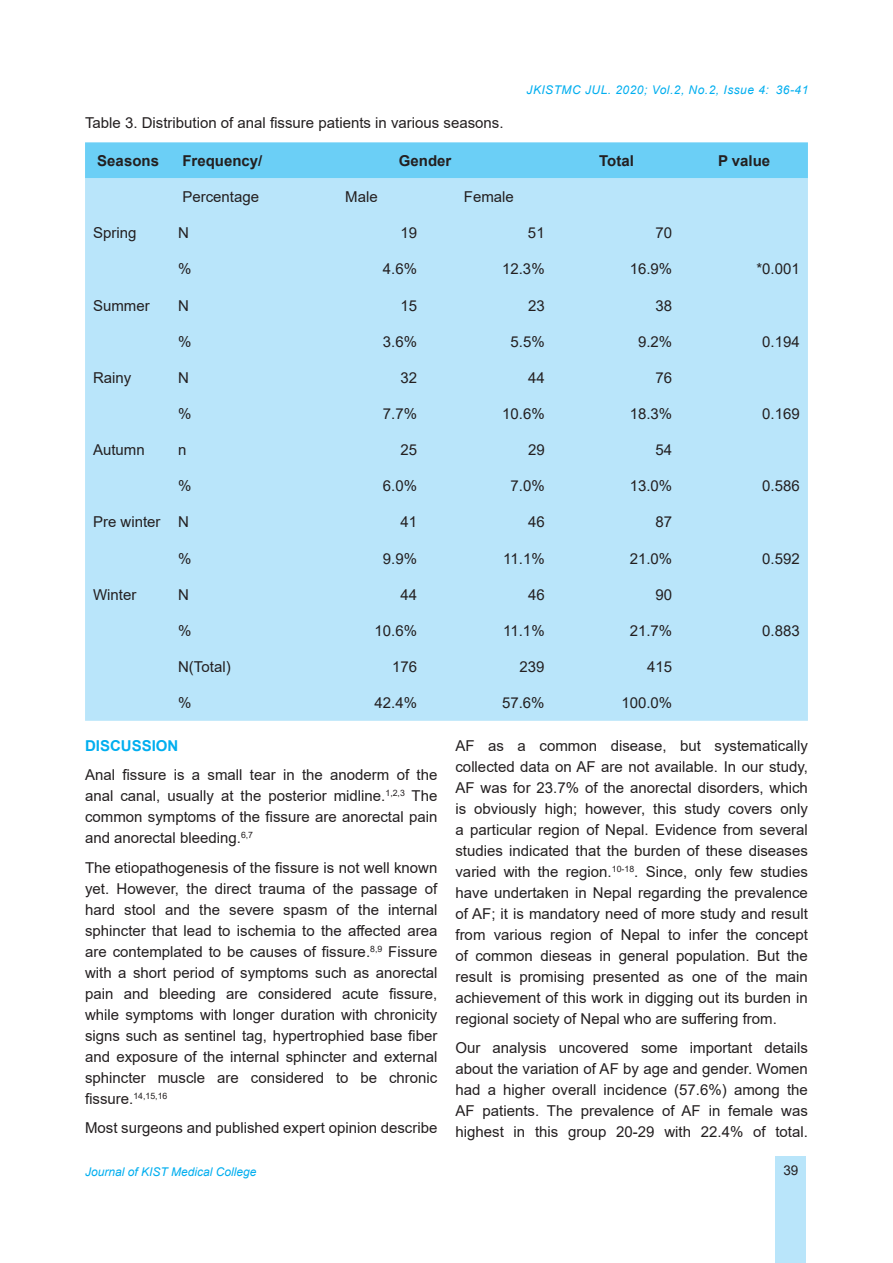
<style>
.page{position:relative;width:893px;height:1263px;background:#fff}
.page>*{position:absolute;margin:0;border:0;box-sizing:border-box;transform-origin:0 0}
.t1{font:15px/21px "Arial";color:#231f20;text-align:justify}
.t2{font:700 15px "Arial";color:#231f20}
.t3{font:700 15px "Arial";color:#00aeef}
.t4{font:13.5px "Arial";color:#231f20}
.t5{font:italic 12px "Arial";letter-spacing:.04em;color:#00aeef}
.t6{font:italic 12px "Arial";color:#00aeef}
</style>
<div class="page">
<div style="left:776px;top:1157px;width:30px;height:106px;background:#b9e5fa"></div>
<div style="left:85px;top:142px;width:723px;height:36px;background:#6bcff6"></div>
<div style="left:85px;top:178px;width:723px;height:543px;background:#b9e5fa"></div>
<p class="t5" style="left:526px;top:82px;width:244px">JKISTMC JUL. 2020; Vol.2, No.2, Issue 4:</p>
<p class="t6" style="left:776px;top:82px;width:34px">36-41</p>
<p class="t1" style="left:85px;top:112px;width:420px">Table 3. Distribution of anal fissure patients in various seasons.</p>
<p class="t2" style="left:97px;top:150px;width:63px">Seasons</p>
<p class="t2" style="left:182px;top:150px;width:82px">Frequency/</p>
<p class="t2" style="left:399px;top:150px;width:54px">Gender</p>
<p class="t2" style="left:599px;top:150px;width:36px">Total</p>
<p class="t2" style="left:718px;top:150px;width:54px">P value</p>
<p class="t1" style="left:182px;top:186px;width:78px">Percentage</p>
<p class="t1" style="left:345px;top:186px;width:34px">Male</p>
<p class="t1" style="left:464px;top:186px;width:52px">Female</p>
<p class="t1" style="left:93px;top:222px;width:45px">Spring</p>
<p class="t1" style="left:178px;top:222px;width:12px">N</p>
<p class="t1" style="left:400px;top:222px;width:18px">19</p>
<p class="t1" style="left:528px;top:222px;width:18px">51</p>
<p class="t1" style="left:656px;top:222px;width:18px">70</p>
<p class="t1" style="left:178px;top:259px;width:15px">%</p>
<p class="t1" style="left:383px;top:259px;width:36px">4.6%</p>
<p class="t1" style="left:502px;top:259px;width:44px">12.3%</p>
<p class="t1" style="left:630px;top:259px;width:44px">16.9%</p>
<p class="t1" style="left:756px;top:259px;width:45px">*0.001</p>
<p class="t1" style="left:93px;top:295px;width:58px">Summer</p>
<p class="t1" style="left:178px;top:295px;width:12px">N</p>
<p class="t1" style="left:400px;top:295px;width:18px">15</p>
<p class="t1" style="left:528px;top:295px;width:18px">23</p>
<p class="t1" style="left:656px;top:295px;width:18px">38</p>
<p class="t1" style="left:178px;top:331px;width:15px">%</p>
<p class="t1" style="left:383px;top:331px;width:36px">3.6%</p>
<p class="t1" style="left:510px;top:331px;width:36px">5.5%</p>
<p class="t1" style="left:638px;top:331px;width:36px">9.2%</p>
<p class="t1" style="left:762px;top:331px;width:39px">0.194</p>
<p class="t1" style="left:93px;top:367px;width:40px">Rainy</p>
<p class="t1" style="left:178px;top:367px;width:12px">N</p>
<p class="t1" style="left:400px;top:367px;width:18px">32</p>
<p class="t1" style="left:528px;top:367px;width:18px">44</p>
<p class="t1" style="left:656px;top:367px;width:18px">76</p>
<p class="t1" style="left:178px;top:403px;width:15px">%</p>
<p class="t1" style="left:383px;top:403px;width:36px">7.7%</p>
<p class="t1" style="left:502px;top:403px;width:44px">10.6%</p>
<p class="t1" style="left:630px;top:403px;width:44px">18.3%</p>
<p class="t1" style="left:762px;top:403px;width:39px">0.169</p>
<p class="t1" style="left:93px;top:439px;width:53px">Autumn</p>
<p class="t1" style="left:178px;top:439px;width:10px">n</p>
<p class="t1" style="left:400px;top:439px;width:18px">25</p>
<p class="t1" style="left:528px;top:439px;width:18px">29</p>
<p class="t1" style="left:656px;top:439px;width:18px">54</p>
<p class="t1" style="left:178px;top:475px;width:15px">%</p>
<p class="t1" style="left:383px;top:475px;width:36px">6.0%</p>
<p class="t1" style="left:510px;top:475px;width:36px">7.0%</p>
<p class="t1" style="left:630px;top:475px;width:44px">13.0%</p>
<p class="t1" style="left:762px;top:475px;width:39px">0.586</p>
<p class="t1" style="left:93px;top:511px;width:97px">Pre winter N</p>
<p class="t1" style="left:400px;top:511px;width:18px">41</p>
<p class="t1" style="left:528px;top:511px;width:18px">46</p>
<p class="t1" style="left:656px;top:511px;width:18px">87</p>
<p class="t1" style="left:178px;top:548px;width:15px">%</p>
<p class="t1" style="left:383px;top:548px;width:36px">9.9%</p>
<p class="t1" style="left:503px;top:548px;width:43px">11.1%</p>
<p class="t1" style="left:630px;top:548px;width:44px">21.0%</p>
<p class="t1" style="left:762px;top:548px;width:39px">0.592</p>
<p class="t1" style="left:93px;top:584px;width:45px">Winter</p>
<p class="t1" style="left:178px;top:584px;width:12px">N</p>
<p class="t1" style="left:400px;top:584px;width:18px">44</p>
<p class="t1" style="left:528px;top:584px;width:18px">46</p>
<p class="t1" style="left:656px;top:584px;width:18px">90</p>
<p class="t1" style="left:178px;top:620px;width:15px">%</p>
<p class="t1" style="left:375px;top:620px;width:44px">10.6%</p>
<p class="t1" style="left:503px;top:620px;width:43px">11.1%</p>
<p class="t1" style="left:630px;top:620px;width:44px">21.7%</p>
<p class="t1" style="left:762px;top:620px;width:39px">0.883</p>
<p class="t1" style="left:178px;top:656px;width:54px">N(Total)</p>
<p class="t1" style="left:392px;top:656px;width:27px">176</p>
<p class="t1" style="left:520px;top:656px;width:27px">239</p>
<p class="t1" style="left:647px;top:656px;width:27px">415</p>
<p class="t1" style="left:178px;top:692px;width:15px">%</p>
<p class="t1" style="left:375px;top:692px;width:44px">42.4%</p>
<p class="t1" style="left:502px;top:692px;width:44px">57.6%</p>
<p class="t1" style="left:621px;top:692px;width:52px">100.0%</p>
<p class="t3" style="left:85px;top:735px;width:95px">DISCUSSION</p>
<p class="t1" style="left:85px;top:764px;width:354px">Anal fissure is a small tear in the anoderm of the anal canal, usually at the posterior midline.<sup>1,2,3</sup> The common symptoms of the fissure are anorectal pain and anorectal bleeding.<sup>6,7</sup></p>
<p class="t1" style="left:85px;top:857px;width:354px">The etiopathogenesis of the fissure is not well known yet. However, the direct trauma of the passage of hard stool and the severe spasm of the internal sphincter that lead to ischemia to the affected area are contemplated to be causes of fissure.<sup>8,9</sup> Fissure with a short period of symptoms such as anorectal pain and bleeding are considered acute fissure, while symptoms with longer duration with chronicity signs such as sentinel tag, hypertrophied base fiber and exposure of the internal sphincter and external sphincter muscle are considered to be chronic fissure.<sup>14,15,16</sup></p>
<p class="t1" style="left:85px;top:1117px;width:354px">Most surgeons and published expert opinion describe</p>
<p class="t1" style="left:455px;top:735px;width:354px">AF as a common disease, but systematically collected data on AF are not available. In our study, AF was for 23.7% of the anorectal disorders, which is obviously high; however, this study covers only a particular region of Nepal. Evidence from several studies indicated that the burden of these diseases varied with the region.<sup>10-18</sup>. Since, only few studies have undertaken in Nepal regarding the prevalence of AF; it is mandatory need of more study and result from various region of Nepal to infer the concept of common dieseas in general population. But the result is promising presented as one of the main achievement of this work in digging out its burden in regional society of Nepal who are suffering from.</p>
<p class="t1" style="left:455px;top:1037px;width:354px">Our analysis uncovered some important details about the variation of AF by age and gender. Women had a higher overall incidence (57.6%) among the AF patients. The prevalence of AF in female was highest in this group 20-29 with 22.4% of total.</p>
<p class="t6" style="left:85px;top:1164px;width:173px">Journal of KIST Medical College</p>
<p class="t4" style="left:783px;top:1161px;width:17px">39</p>
</div>
